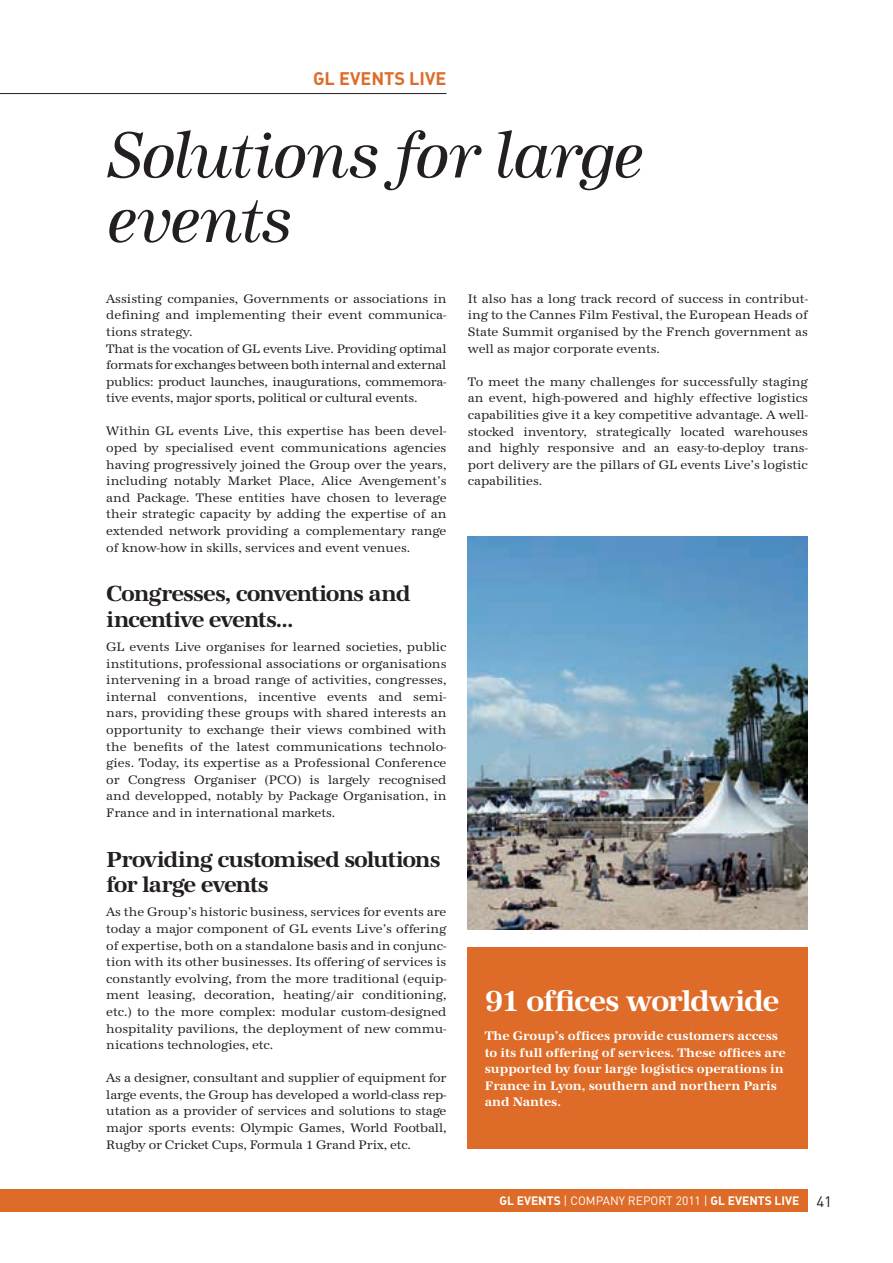
<style>
.page{position:relative;width:893px;height:1263px;background:#fff}
.page>*{position:absolute;margin:0;border:0;box-sizing:border-box;transform-origin:0 0}
.t1{font:italic 67.5px/64.5px "URW Antiqua";letter-spacing:-.03em;color:#231f20}
.t2{font:700 30px "URW Antiqua";letter-spacing:-.05em;color:#fff}
.t3{font:700 22.5px/25.5px "URW Antiqua";letter-spacing:-.05em;color:#231f20}
.t4{font:700 18px "DIN";color:#de6b27}
.t5{font:15px "DIN";color:#231f20}
.t6{font:12.75px/16.6px "URW Antiqua";color:#231f20;text-align:justify}
.t7{font:12.75px/16.6px "URW Antiqua";letter-spacing:-.02em;color:#231f20}
.t8{font:700 12.75px/16.5px "URW Antiqua";color:#fff}
.t9{font:700 12px "DIN";color:#fff}
.s1{font-weight:400}
</style>
<div class="page">
<div style="left:468px;top:947px;width:340px;height:201px;background:#de6b27"></div>
<img style="left:468px;top:536px;width:340px;height:394px">
<div style="left:0;top:1189px;width:808px;height:23px;background:#de6b27"></div>
<hr style="left:0;top:93px;width:446px;height:1px;background:#231f20">
<h3 class="t4" style="left:313px;top:67px;width:116px">GL EVENTS LIVE</h3>
<h1 class="t1" style="left:106px;top:125px;width:539px">Solutions for large events</h1>
<p class="t7" style="left:106px;top:290px;width:342px">Assisting companies, Governments or associations in defining and implementing their event communica&shy;tions strategy.<br>That is the vocation of GL events Live. Providing optimal formats for exchanges between both internal and external publics: product launches, inaugurations, commemora&shy;tive events, major sports, political or cultural events.</p>
<p class="t6" style="left:106px;top:423px;width:342px">Within GL events Live, this expertise has been devel&shy;oped by specialised event communications agencies having progressively joined the Group over the years, including notably Market Place, Alice Avengement’s and Package. These entities have chosen to leverage their strategic capacity by adding the expertise of an extended network providing a complementary range of know-how in skills, services and event venues.</p>
<h3 class="t3" style="left:106px;top:581px;width:306px">Congresses, conventions and incentive events…</h3>
<p class="t6" style="left:106px;top:639px;width:342px">GL events Live organises for learned societies, public institutions, professional associations or organisations intervening in a broad range of activities, congresses, internal conventions, incentive events and semi&shy;nars, providing these groups with shared interests an opportunity to exchange their views combined with the benefits of the latest communications technolo&shy;gies. Today, its expertise as a Professional Conference or Congress Organiser (PCO) is largely recognised and developped, notably by Package Organisation, in France and in international markets.</p>
<h3 class="t3" style="left:106px;top:846px;width:336px">Providing customised solutions for large events</h3>
<p class="t6" style="left:106px;top:904px;width:342px">As the Group’s historic business, services for events are today a major component of GL events Live’s offering of expertise, both on a standalone basis and in conjunc&shy;tion with its other businesses. Its offering of services is constantly evolving, from the more traditional (equip&shy;ment leasing, decoration, heating/air conditioning, etc.) to the more complex: modular custom-designed hospitality pavilions, the deployment of new commu&shy;nications technologies, etc.</p>
<p class="t6" style="left:106px;top:1070px;width:342px">As a designer, consultant and supplier of equipment for large events, the Group has developed a world-class rep&shy;utation as a provider of services and solutions to stage major sports events: Olympic Games, World Football, Rugby or Cricket Cups, Formula 1 Grand Prix, etc.</p>
<p class="t6" style="left:468px;top:290px;width:342px">It also has a long track record of success in contribut&shy;ing to the Cannes Film Festival, the European Heads of State Summit organised by the French government as well as major corporate events.</p>
<p class="t6" style="left:468px;top:373px;width:342px">To meet the many challenges for successfully staging an event, high-powered and highly effective logistics capabilities give it a key competitive advantage. A well&shy;stocked inventory, strategically located warehouses and highly responsive and an easy-to-deploy trans&shy;port delivery are the pillars of GL events Live’s logistic capabilities.</p>
<h2 class="t2" style="left:485px;top:984px;width:296px">91 offices worldwide</h2>
<p class="t8" style="left:485px;top:1028px;width:302px">The Group’s offices provide customers access to its full offering of services. These offices are supported by four large logistics operations in France in Lyon, southern and northern Paris and Nantes.</p>
<p class="t9" style="left:499px;top:1193px;width:289px">GL EVENTS <span class="s1">| COMPANY REPORT 2011 |</span> GL EVENTS LIVE</p>
<p class="t5" style="left:816px;top:1192px;width:17px">41</p>
</div>
